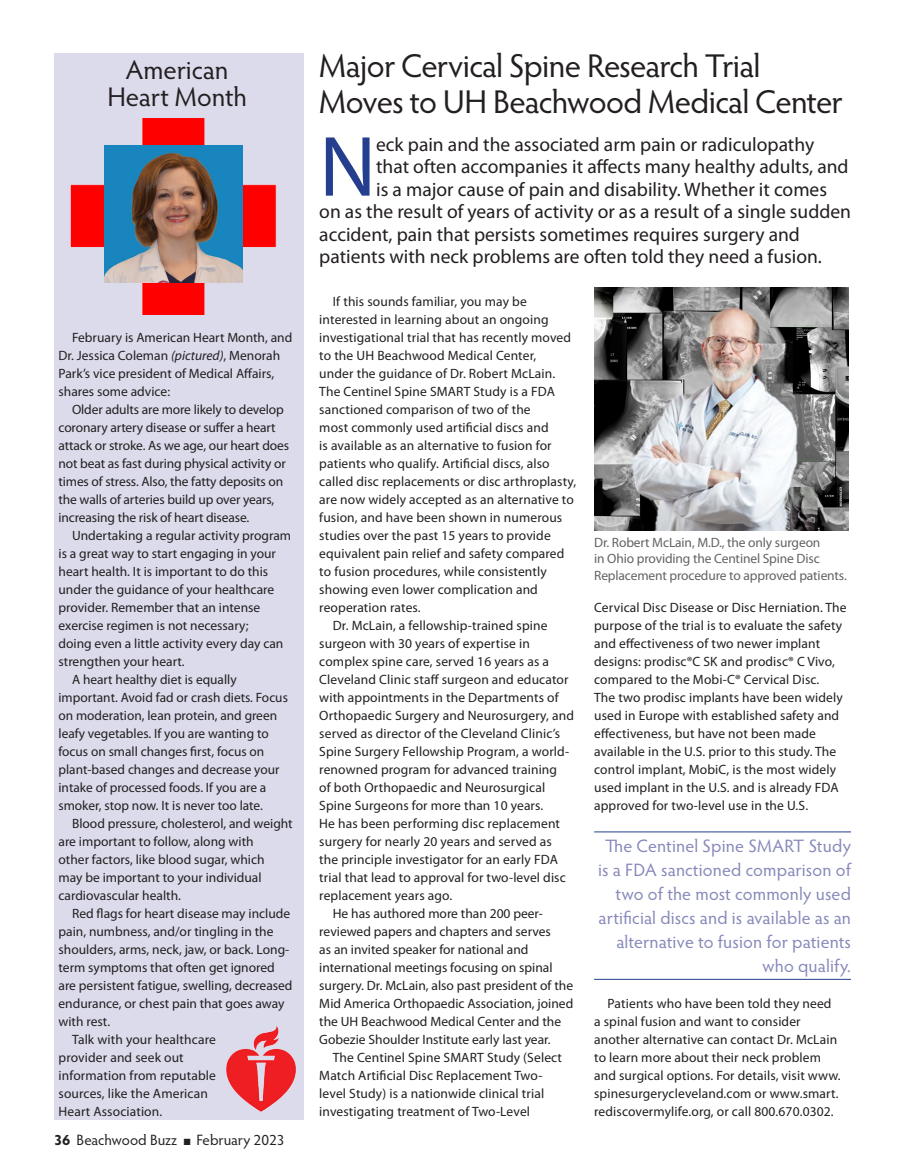
<style>
.page{position:relative;width:905px;height:1175px;background:#fff}
.page>*{position:absolute;margin:0;border:0;box-sizing:border-box;transform-origin:0 0}
.Intro_Text{font:86.25px "Myriad Pro";color:#253f8e}
.Headline_Small_2{font:33px/36px "Hypatia Sans Pro";letter-spacing:-.025em;color:#231f20}
.Headline_Small_2-2{font:27px/27px "Hypatia Sans Pro";letter-spacing:-.005em;color:#231f20;text-align:center}
.Intro_Text-2{font:19.5px "Myriad Pro";color:#231f20}
.Callout{font:18px/24px "Hypatia Sans Pro";letter-spacing:.01em;color:#8688ba;text-align:right}
.t1{font:15px "Hypatia Sans Pro";color:#231f20}
.Text_Indent{font:13.5px/18px "Myriad Pro";letter-spacing:.005em;color:#231f20}
.t2{font:13.5px/16.2px "Myriad Pro";letter-spacing:-.01em;color:#636366}
.s1{font-style:italic}
.s2{font-weight:700}
</style>
<div class="page">
<hr style="left:594px;top:831px;width:256px;height:1px;background:#253f8e">
<hr style="left:594px;top:979px;width:256px;height:1px;background:#253f8e">
<img style="left:594px;top:287px;width:254px;height:243px">
<div style="left:54px;top:53px;width:250px;height:1066px;background:#dbdbeb"></div>
<img style="left:70px;top:118px;width:207px;height:196px">
<img style="left:105px;top:146px;width:137px;height:137px">
<img style="left:221px;top:1026px;width:83px;height:94px">
<p class="Headline_Small_2-2" style="left:107px;top:55px;width:141px">American<br>Heart Month</p>
<p class="Text_Indent" style="left:58px;top:329px;width:235px;text-indent:14px">February is American Heart Month, and Dr. Jessica Coleman <span class="s1">(pictured)</span>, Menorah Park’s vice president of Medical Affairs, shares some advice:</p>
<p class="Text_Indent" style="left:58px;top:401px;width:232px;text-indent:14px">Older adults are more likely to develop coronary artery disease or suffer a heart attack or stroke. As we age, our heart does not beat as fast during physical activity or times of stress. Also, the fatty deposits on the walls of arteries build up over years, increasing the risk of heart disease.</p>
<p class="Text_Indent" style="left:58px;top:527px;width:234px;text-indent:14px">Undertaking a regular activity program is a great way to start engaging in your heart health. It is important to do this under the guidance of your healthcare provider. Remember that an intense exercise regimen is not necessary;<br>doing even a little activity every day can strengthen your heart.</p>
<p class="Text_Indent" style="left:58px;top:671px;width:231px;text-indent:14px">A heart healthy diet is equally important. Avoid fad or crash diets. Focus on moderation, lean protein, and green leafy vegetables. If you are wanting to focus on small changes first, focus on plant-based changes and decrease your intake of processed foods. If you are a smoker, stop now. It is never too late.</p>
<p class="Text_Indent" style="left:58px;top:815px;width:236px;text-indent:14px">Blood pressure, cholesterol, and weight are important to follow, along with<br>other factors, like blood sugar, which<br>may be important to your individual cardiovascular health.</p>
<p class="Text_Indent" style="left:58px;top:905px;width:235px;text-indent:14px">Red flags for heart disease may include pain, numbness, and/or tingling in the shoulders, arms, neck, jaw, or back. Long&shy;term symptoms that often get ignored are persistent fatigue, swelling, decreased endurance, or chest pain that goes away with rest.</p>
<p class="Text_Indent" style="left:58px;top:1031px;width:159px;text-indent:14px">Talk with your healthcare provider and seek out information from reputable sources, like the American<br>Heart Association.</p>
<p class="t1" style="left:54px;top:1130px;width:232px"><span class="s2">36</span> Beachwood Buzz ■ February 2023</p>
<p class="Headline_Small_2" style="left:319px;top:47px;width:525px">Major Cervical Spine Research Trial<br>Moves to UH Beachwood Medical Center</p>
<p class="Intro_Text" style="left:319px;top:120px;width:58px">N</p>
<p class="Intro_Text-2" style="left:376px;top:133px;width:439px">eck pain and the associated arm pain or radiculopathy</p>
<p class="Intro_Text-2" style="left:376px;top:156px;width:474px">that often accompanies it affects many healthy adults, and</p>
<p class="Intro_Text-2" style="left:376px;top:178px;width:452px">is a major cause of pain and disability. Whether it comes</p>
<p class="Intro_Text-2" style="left:319px;top:201px;width:533px">on as the result of years of activity or as a result of a single sudden</p>
<p class="Intro_Text-2" style="left:319px;top:223px;width:482px">accident, pain that persists sometimes requires surgery and</p>
<p class="Intro_Text-2" style="left:319px;top:246px;width:504px">patients with neck problems are often told they need a fusion.</p>
<p class="Text_Indent" style="left:319px;top:293px;width:258px;text-indent:14px">If this sounds familiar, you may be interested in learning about an ongoing investigational trial that has recently moved to the UH Beachwood Medical Center,<br>under the guidance of Dr. Robert McLain.<br>The Centinel Spine SMART Study is a FDA sanctioned comparison of two of the<br>most commonly used artificial discs and<br>is available as an alternative to fusion for patients who qualify. Artificial discs, also called disc replacements or disc arthroplasty, are now widely accepted as an alternative to fusion, and have been shown in numerous studies over the past 15 years to provide equivalent pain relief and safety compared to fusion procedures, while consistently showing even lower complication and reoperation rates.</p>
<p class="Text_Indent" style="left:319px;top:617px;width:256px;text-indent:14px">Dr. McLain, a fellowship-trained spine surgeon with 30 years of expertise in complex spine care, served 16 years as a Cleveland Clinic staff surgeon and educator with appointments in the Departments of Orthopaedic Surgery and Neurosurgery, and served as director of the Cleveland Clinic’s Spine Surgery Fellowship Program, a world&shy;renowned program for advanced training<br>of both Orthopaedic and Neurosurgical Spine Surgeons for more than 10 years.<br>He has been performing disc replacement surgery for nearly 20 years and served as the principle investigator for an early FDA trial that lead to approval for two-level disc replacement years ago.</p>
<p class="Text_Indent" style="left:319px;top:905px;width:255px;text-indent:14px">He has authored more than 200 peer&shy;reviewed papers and chapters and serves<br>as an invited speaker for national and international meetings focusing on spinal surgery. Dr. McLain, also past president of the Mid America Orthopaedic Association, joined the UH Beachwood Medical Center and the Gobezie Shoulder Institute early last year.</p>
<p class="Text_Indent" style="left:319px;top:1049px;width:244px;text-indent:14px">The Centinel Spine SMART Study (Select Match Artificial Disc Replacement Two&shy;level Study) is a nationwide clinical trial investigating treatment of Two-Level</p>
<p class="t2" style="left:594px;top:535px;width:254px">Dr. Robert McLain, M.D., the only surgeon<br>in Ohio providing the Centinel Spine Disc<br>Replacement procedure to approved patients.</p>
<p class="Text_Indent" style="left:594px;top:599px;width:254px">Cervical Disc Disease or Disc Herniation. The purpose of the trial is to evaluate the safety and effectiveness of two newer implant designs: prodisc®C SK and prodisc® C Vivo, compared to the Mobi-C® Cervical Disc.<br>The two prodisc implants have been widely used in Europe with established safety and effectiveness, but have not been made available in the U.S. prior to this study. The control implant, MobiC, is the most widely used implant in the U.S. and is already FDA approved for two-level use in the U.S.</p>
<p class="Callout" style="left:598px;top:833px;width:254px">The Centinel Spine SMART Study is a FDA sanctioned comparison of two of the most commonly used artificial discs and is available as an alternative to fusion for patients who qualify.</p>
<p class="Text_Indent" style="left:594px;top:995px;width:248px;text-indent:14px">Patients who have been told they need a spinal fusion and want to consider another alternative can contact Dr. McLain to learn more about their neck problem and surgical options. For details, visit www. spinesurgerycleveland.com or www.smart. rediscovermylife.org, or call 800.670.0302.</p>
</div>
